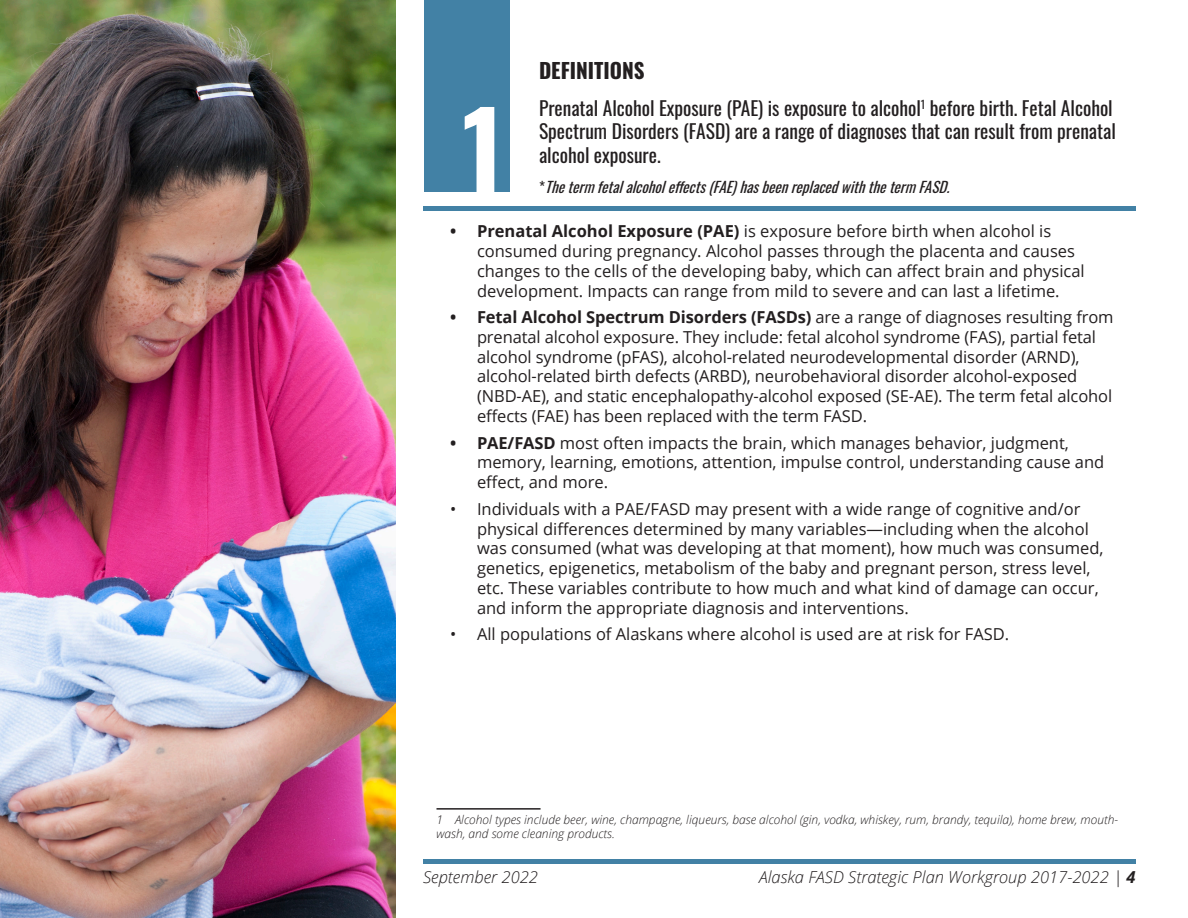
<style>
.page{position:relative;width:1188px;height:918px;background:#fff}
.page>*{position:absolute;margin:0;border:0;box-sizing:border-box;transform-origin:0 0}
.t1{font:700 106.65px "Oswald";color:#fff}
.Header_1{font:700 21px "Oswald";color:#231f20}
.Subtitle{font:19.5px/23.4px "Oswald";color:#231f20}
.t2{font:16.5px/19.8px "Open Sans";color:#231f20}
.t3{font:italic 300 16.5px "Open Sans";color:#231f20}
.Subtitle-2{font:italic 15px "Oswald";color:#231f20}
.Footnote{font:italic 300 12px/13.5px "Open Sans";color:#231f20}
.s1{font-style:normal}
.s2{font-weight:700}
</style>
<div class="page">
<div style="left:423px;top:859px;width:713px;height:5px;background:#4281a5"></div>
<div style="left:424px;top:0;width:85px;height:192px;background:#4281a5"></div>
<hr style="left:423px;top:207px;width:713px;height:4px;background:#4281a5">
<img style="left:0;top:0;width:396px;height:918px">
<hr style="left:436px;top:808px;width:105px;height:2px;background:#231f20">
<h1 class="Header_1" style="left:539px;top:60px;width:107px">DEFINITIONS</h1>
<p class="Subtitle" style="left:539px;top:94px;width:578px">Prenatal Alcohol Exposure (PAE) is exposure to alcohol<sup>1</sup> before birth. Fetal Alcohol<br>Spectrum Disorders (FASD) are a range of diagnoses that can result from prenatal alcohol exposure.</p>
<p class="Subtitle-2" style="left:539px;top:173px;width:418px"><span class="s1">*</span> Thetermfetalalcoholeffects(FAE)hasbeenreplacedwiththetermFASD.</p>
<p class="t2" style="left:477px;top:221px;width:609px;text-indent:-27px"><span class="s2">• Prenatal Alcohol Exposure (PAE)</span> is exposure before birth when alcohol is consumed during pregnancy. Alcohol passes through the placenta and causes changes to the cells of the developing baby, which can affect brain and physical development. Impacts can range from mild to severe and can last a lifetime.</p>
<p class="t2" style="left:477px;top:307px;width:638px;text-indent:-27px"><span class="s2">• Fetal Alcohol Spectrum Disorders (FASDs)</span> are a range of diagnoses resulting from prenatal alcohol exposure. They include: fetal alcohol syndrome (FAS), partial fetal alcohol syndrome (pFAS), alcohol-related neurodevelopmental disorder (ARND), alcohol-related birth defects (ARBD), neurobehavioral disorder alcohol-exposed (NBD-AE), and static encephalopathy-alcohol exposed (SE-AE). The term fetal alcohol effects (FAE) has been replaced with the term FASD.</p>
<p class="t2" style="left:477px;top:432px;width:629px;text-indent:-27px"><span class="s2">• PAE/FASD</span> most often impacts the brain, which manages behavior, judgment, memory, learning, emotions, attention, impulse control, understanding cause and effect, and more.</p>
<p class="t2" style="left:477px;top:498px;width:628px;text-indent:-27px">• Individuals with a PAE/FASD may present with a wide range of cognitive and/or physical differences determined by many variables—including when the alcohol was consumed (what was developing at that moment), how much was consumed, genetics, epigenetics, metabolism of the baby and pregnant person, stress level, etc. These variables contribute to how much and what kind of damage can occur, and inform the appropriate diagnosis and interventions.</p>
<p class="t2" style="left:450px;top:624px;width:561px">• All populations of Alaskans where alcohol is used are at risk for FASD.</p>
<h1 class="t1" style="left:462px;top:94px;width:43px">1</h1>
<p class="Footnote" style="left:436px;top:813px;width:683px">1 Alcohol types include beer, wine, champagne, liqueurs, base alcohol (gin, vodka, whiskey, rum, brandy, tequila), home brew, mouth&shy;wash, and some cleaning products.</p>
<p class="t3" style="left:423px;top:865px;width:116px">September 2022</p>
<p class="t3" style="left:759px;top:865px;width:378px">Alaska FASD Strategic Plan Workgroup 2017-2022 | <span class="s2">4</span></p>
</div>
